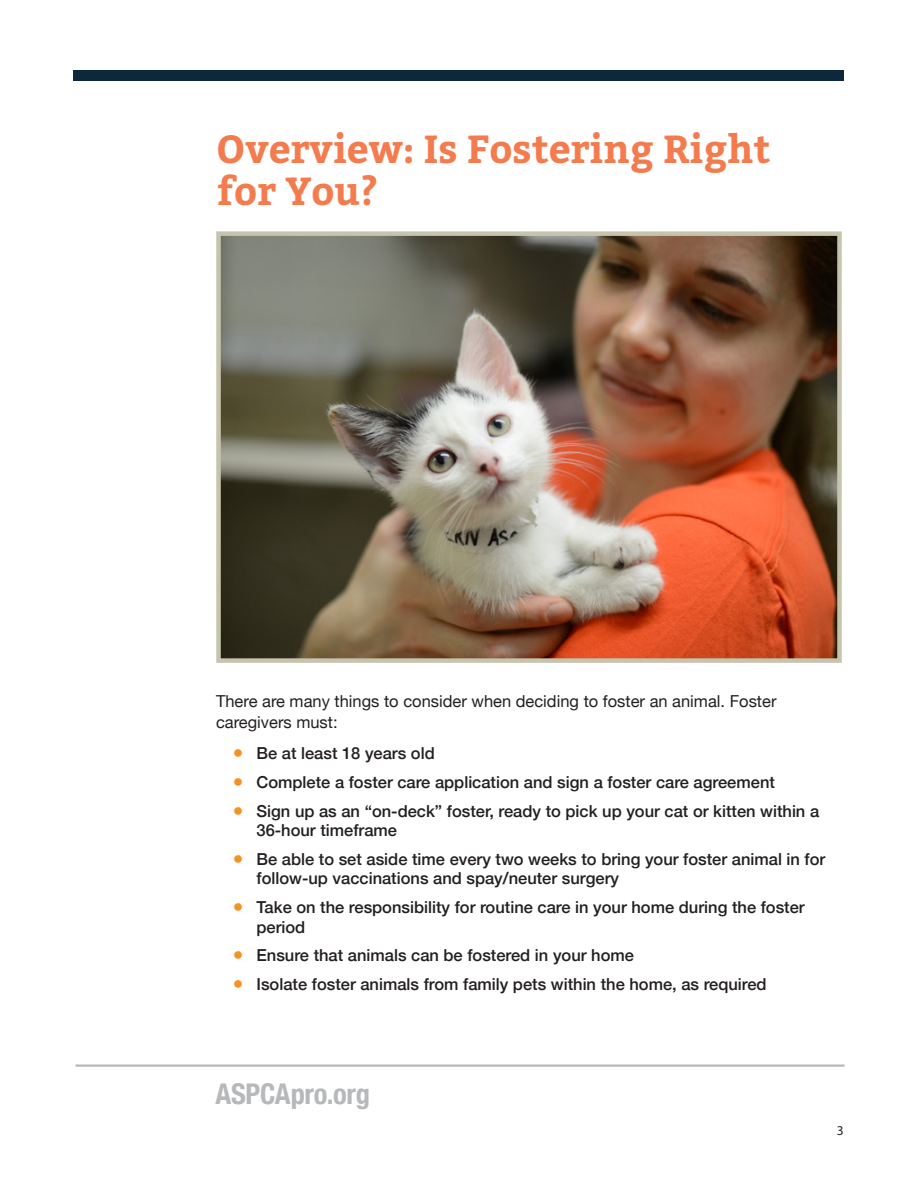
<style>
.page{position:relative;width:918px;height:1188px;background:#fff}
.page>*{position:absolute;margin:0;border:0;box-sizing:border-box;transform-origin:0 0}
.Subheading1{font:700 39px/42px "Bitter";color:#f47b4e}
.Heading1{font:700 condensed 28.5px "Helvetica Neue";letter-spacing:-.015em;color:#b6b8b9}
.t1{font:500 16.5px/19.5px "Helvetica Neue";color:#231f20}
.BodyTextNoIndent{font:16.5px/21px "Helvetica Neue";color:#231f20}
.page_number{font:13.5px "Myriad Pro";color:#231f20}
.s1{font-weight:400;font-size:18px;color:#f69124}
</style>
<div class="page">
<div style="left:73px;top:70px;width:771px;height:11px;background:#0d283b"></div>
<hr style="left:76px;top:1064px;width:769px;height:3px;background:#b6b8b9">
<img style="left:221px;top:236px;width:616px;height:422px">
<div style="left:216px;top:231px;width:626px;height:432px;border:4px solid #c6c4ad"></div>
<p class="Subheading1" style="left:216px;top:128px;width:556px">Overview: Is Fostering Right for You?</p>
<p class="BodyTextNoIndent" style="left:216px;top:692px;width:562px">There are many things to consider when deciding to foster an animal. Foster caregivers must:</p>
<p class="t1" style="left:232px;top:742px;width:204px"><span class="s1">●</span> Be at least 18 years old</p>
<p class="t1" style="left:232px;top:771px;width:544px"><span class="s1">●</span> Complete a foster care application and sign a foster care agreement</p>
<p class="t1" style="left:256px;top:800px;width:564px;text-indent:-24px"><span class="s1">●</span> Sign up as an “on-deck” foster, ready to pick up your cat or kitten within a<br>36-hour timeframe</p>
<p class="t1" style="left:256px;top:848px;width:570px;text-indent:-24px"><span class="s1">●</span> Be able to set aside time every two weeks to bring your foster animal in for follow-up vaccinations and spay/neuter surgery</p>
<p class="t1" style="left:256px;top:896px;width:550px;text-indent:-24px"><span class="s1">●</span> Take on the responsibility for routine care in your home during the foster period</p>
<p class="t1" style="left:232px;top:945px;width:403px"><span class="s1">●</span> Ensure that animals can be fostered in your home</p>
<p class="t1" style="left:232px;top:973px;width:536px"><span class="s1">●</span> Isolate foster animals from family pets within the home, as required</p>
<p class="Heading1" style="left:216px;top:1070px;width:156px">ASPCApro.org</p>
<p class="page_number" style="left:837px;top:1122px;width:8px">3</p>
</div>
